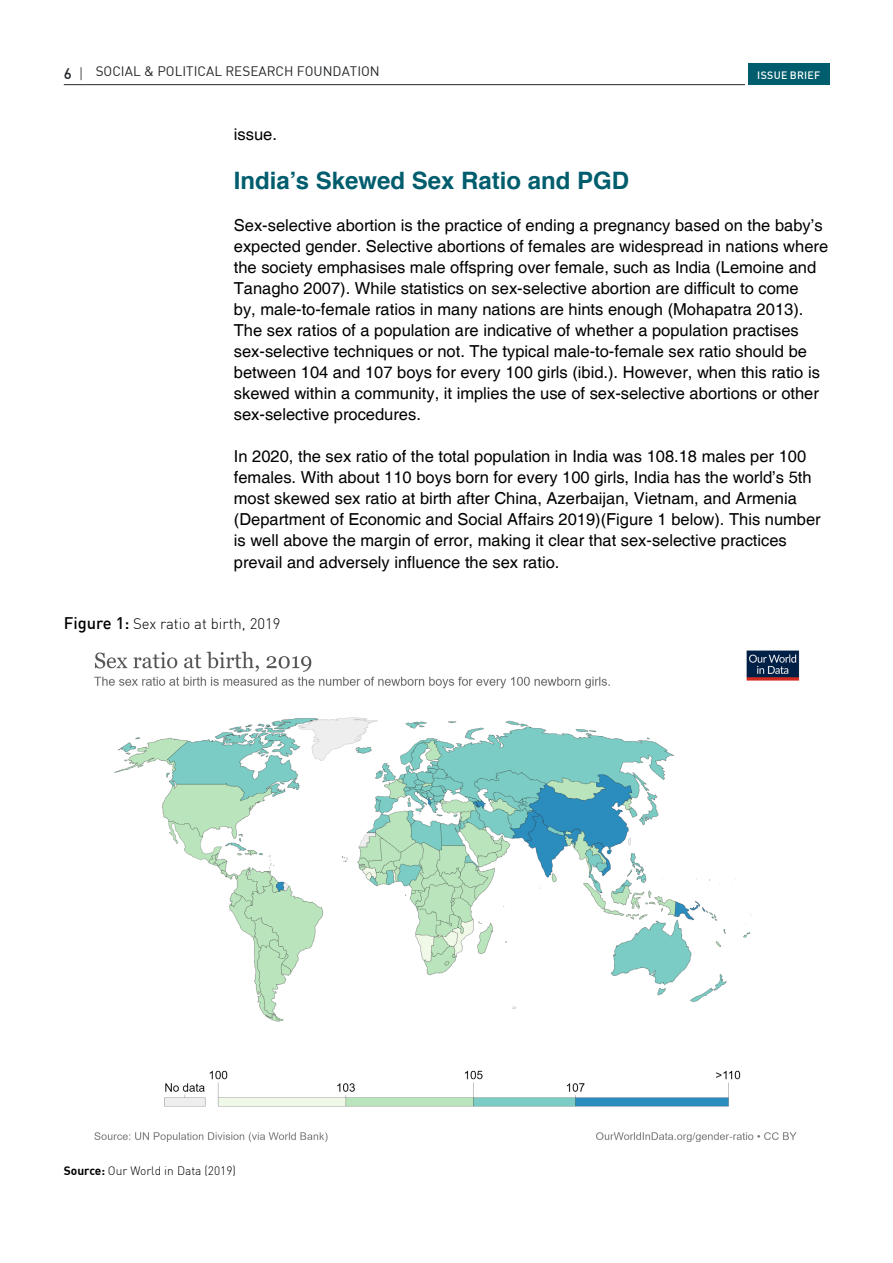
<style>
.page{position:relative;width:893px;height:1263px;background:#fff}
.page>*{position:absolute;margin:0;border:0;box-sizing:border-box;transform-origin:0 0}
.t1{font:700 24px "Helvetica";color:#005d6d}
.t2{font:16.5px/21px "Helvetica";color:#000}
.t3{font:300 15px "DIN";color:#000}
.t4{font:13.5px "DIN";color:#232629}
.t5{font:300 12px "DIN";color:#000}
.t6{font:500 10.5px "DIN";letter-spacing:.025em;color:#fff}
.s1{font-weight:500;font-size:15px}
.s2{font-weight:300;font-size:15px}
.s3{font-weight:500;font-size:16.5px}
.s4{font-weight:700}
</style>
<div class="page">
<hr style="left:64px;top:84px;width:681px;height:1px;background:#232629">
<div style="left:748px;top:64px;width:81px;height:21px;background:#005d6d"></div>
<img style="left:94px;top:650px;width:706px;height:492px">
<p class="t4" style="left:64px;top:63px;width:318px"><span class="s1">6</span> <span class="s2">|</span> SOCIAL &amp; POLITICAL RESEARCH FOUNDATION</p>
<p class="t6" style="left:757px;top:68px;width:64px">ISSUE BRIEF</p>
<p class="t2" style="left:234px;top:124px;width:45px">issue.</p>
<h1 class="t1" style="left:234px;top:162px;width:397px">India’s Skewed Sex Ratio and PGD</h1>
<p class="t2" style="left:234px;top:216px;width:596px">Sex-selective abortion is the practice of ending a pregnancy based on the baby’s expected gender. Selective abortions of females are widespread in nations where the society emphasises male offspring over female, such as India (Lemoine and Tanagho 2007). While statistics on sex-selective abortion are difficult to come<br>by, male-to-female ratios in many nations are hints enough (Mohapatra 2013).<br>The sex ratios of a population are indicative of whether a population practises sex-selective techniques or not. The typical male-to-female sex ratio should be between 104 and 107 boys for every 100 girls (ibid.). However, when this ratio is skewed within a community, it implies the use of sex-selective abortions or other sex-selective procedures.</p>
<p class="t2" style="left:234px;top:447px;width:588px">In 2020, the sex ratio of the total population in India was 108.18 males per 100 females. With about 110 boys born for every 100 girls, India has the world’s 5th most skewed sex ratio at birth after China, Azerbaijan, Vietnam, and Armenia (Department of Economic and Social Affairs 2019)(Figure 1 below). This number is well above the margin of error, making it clear that sex-selective practices prevail and adversely influence the sex ratio.</p>
<p class="t3" style="left:64px;top:614px;width:218px"><span class="s3">Figure 1:</span> Sex ratio at birth, 2019</p>
<p class="t5" style="left:64px;top:1163px;width:174px"><span class="s4">Source:</span> Our World in Data (2019)</p>
</div>
